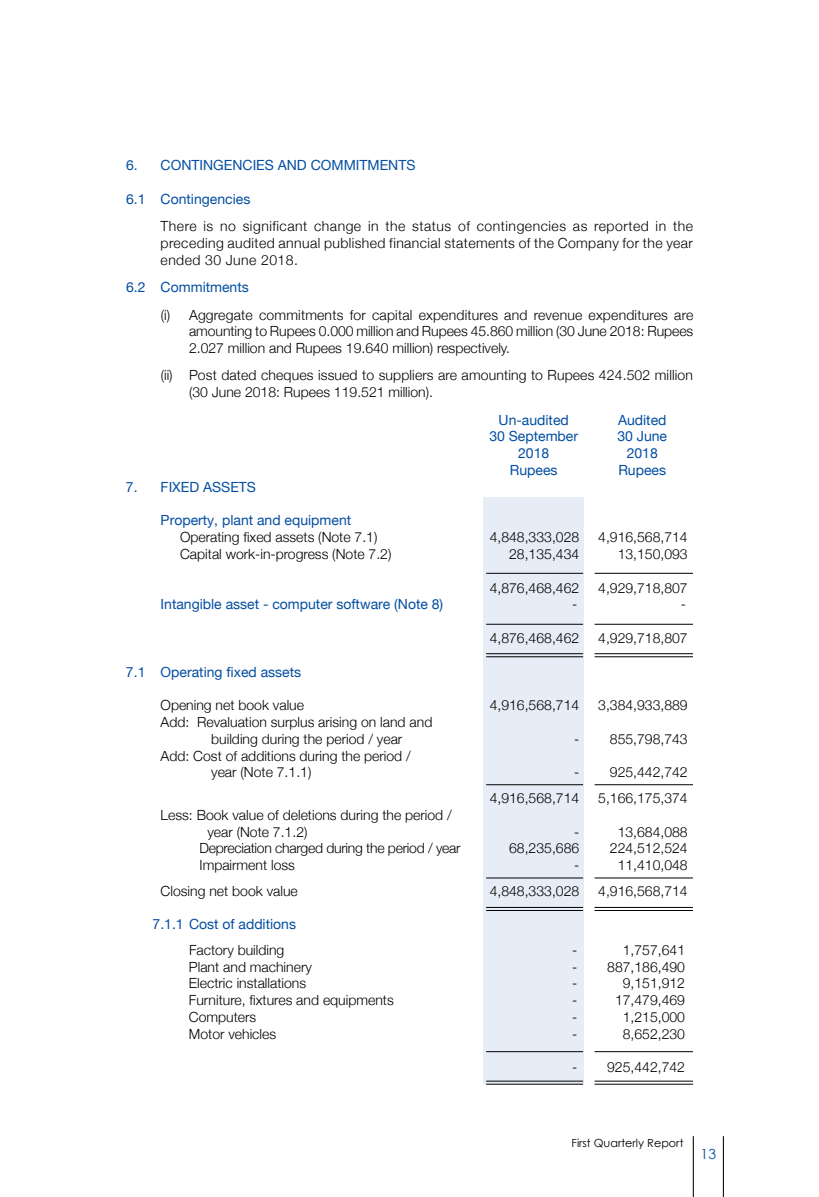
<style>
.page{position:relative;width:819px;height:1197px;background:#fff}
.page>*{position:absolute;margin:0;border:0;box-sizing:border-box;transform-origin:0 0}
.t1{font:300 14px/16.8px "Helvetica Neue";color:#000}
.t2{font:14px "Helvetica Neue";color:#034ea2}
.t3{font:300 14px "Helvetica Neue";letter-spacing:-.02em;color:#000}
.t4{font:14px "Century Gothic";color:#034ea2}
.t5{font:11.2px "Century Gothic";color:#000}
</style>
<div class="page">
<hr style="left:723px;top:1136px;width:1px;height:61px;background:#000">
<hr style="left:693px;top:1136px;width:1px;height:61px;background:#000">
<div style="left:484px;top:497px;width:100px;height:587px;background:#e6edf6"></div>
<hr style="left:595px;top:624px;width:98px;height:1px;background:#000">
<hr style="left:486px;top:624px;width:97px;height:1px;background:#000">
<hr style="left:595px;top:878px;width:98px;height:1px;background:#000">
<hr style="left:486px;top:878px;width:97px;height:1px;background:#000">
<hr style="left:595px;top:1051px;width:98px;height:1px;background:#000">
<hr style="left:486px;top:1051px;width:97px;height:1px;background:#000">
<hr style="left:595px;top:784px;width:98px;height:1px;background:#000">
<hr style="left:486px;top:784px;width:97px;height:1px;background:#000">
<hr style="left:595px;top:573px;width:98px;height:1px;background:#000">
<hr style="left:486px;top:573px;width:97px;height:1px;background:#000">
<hr style="left:595px;top:653px;width:98px;height:1px;background:#000">
<hr style="left:486px;top:653px;width:97px;height:1px;background:#000">
<hr style="left:595px;top:656px;width:98px;height:1px;background:#000">
<hr style="left:486px;top:656px;width:97px;height:1px;background:#000">
<hr style="left:595px;top:907px;width:98px;height:1px;background:#000">
<hr style="left:486px;top:907px;width:97px;height:1px;background:#000">
<hr style="left:595px;top:910px;width:98px;height:1px;background:#000">
<hr style="left:486px;top:910px;width:97px;height:1px;background:#000">
<hr style="left:595px;top:1081px;width:98px;height:1px;background:#000">
<hr style="left:486px;top:1081px;width:97px;height:1px;background:#000">
<hr style="left:595px;top:1084px;width:98px;height:1px;background:#000">
<hr style="left:486px;top:1084px;width:97px;height:1px;background:#000">
<p class="t2" style="left:126px;top:155px;width:291px">6. CONTINGENCIES AND COMMITMENTS</p>
<p class="t2" style="left:126px;top:189px;width:126px">6.1 Contingencies</p>
<p class="t1" style="left:161px;top:217px;width:534px;text-align:justify">There is no significant change in the status of contingencies as reported in the preceding audited annual published financial statements of the Company for the year ended 30 June 2018.</p>
<p class="t2" style="left:126px;top:277px;width:124px">6.2 Commitments</p>
<p class="t1" style="left:189px;top:305px;width:506px;text-align:justify;text-indent:-28px">(i) Aggregate commitments for capital expenditures and revenue expenditures are amounting to Rupees 0.000 million and Rupees 45.860 million (30 June 2018: Rupees 2.027 million and Rupees 19.640 million) respectively.</p>
<p class="t1" style="left:189px;top:366px;width:506px;text-indent:-28px">(ii) Post dated cheques issued to suppliers are amounting to Rupees 424.502 million (30 June 2018: Rupees 119.521 million).</p>
<p class="t2" style="left:499px;top:410px;width:72px">Un-audited</p>
<p class="t2" style="left:618px;top:410px;width:50px">Audited</p>
<p class="t2" style="left:489px;top:426px;width:90px">30 September</p>
<p class="t2" style="left:617px;top:426px;width:51px">30 June</p>
<p class="t2" style="left:518px;top:443px;width:33px">2018</p>
<p class="t2" style="left:627px;top:443px;width:33px">2018</p>
<p class="t2" style="left:510px;top:460px;width:49px">Rupees</p>
<p class="t2" style="left:618px;top:460px;width:49px">Rupees</p>
<p class="t2" style="left:126px;top:477px;width:132px">7. FIXED ASSETS</p>
<p class="t2" style="left:161px;top:510px;width:192px">Property, plant and equipment</p>
<p class="t1" style="left:180px;top:528px;width:199px">Operating fixed assets (Note 7.1)</p>
<p class="t1" style="left:490px;top:528px;width:91px">4,848,333,028</p>
<p class="t1" style="left:598px;top:528px;width:91px">4,916,568,714</p>
<p class="t1" style="left:180px;top:545px;width:213px">Capital work-in-progress (Note 7.2)</p>
<p class="t1" style="left:509px;top:545px;width:72px">28,135,434</p>
<p class="t1" style="left:618px;top:545px;width:72px">13,150,093</p>
<p class="t1" style="left:490px;top:578px;width:91px">4,876,468,462</p>
<p class="t1" style="left:598px;top:578px;width:91px">4,929,718,807</p>
<p class="t2" style="left:161px;top:594px;width:284px">Intangible asset - computer software (Note 8)</p>
<p class="t1" style="left:572px;top:595px;width:7px">-</p>
<p class="t1" style="left:681px;top:595px;width:7px">-</p>
<p class="t1" style="left:490px;top:629px;width:91px">4,876,468,462</p>
<p class="t1" style="left:598px;top:629px;width:91px">4,929,718,807</p>
<p class="t2" style="left:126px;top:662px;width:177px">7.1 Operating fixed assets</p>
<p class="t1" style="left:161px;top:696px;width:145px">Opening net book value</p>
<p class="t1" style="left:490px;top:696px;width:91px">4,916,568,714</p>
<p class="t1" style="left:598px;top:696px;width:91px">3,384,933,889</p>
<p class="t1" style="left:211px;top:713px;width:223px;text-indent:-51px">Add: Revaluation surplus arising on land and building during the period / year</p>
<p class="t1" style="left:574px;top:729px;width:115px">- 855,798,743</p>
<p class="t1" style="left:211px;top:746px;width:201px;text-indent:-51px">Add: Cost of additions during the period / year (Note 7.1.1)</p>
<p class="t1" style="left:207px;top:805px;width:246px;text-indent:-47px">Less: Book value of deletions during the period / year (Note 7.1.2)</p>
<p class="t1" style="left:490px;top:759px;width:200px;line-height:25.6px;text-indent:84px">- 925,442,742<br>4,916,568,714</p>
<p class="t1" style="left:598px;top:789px;width:91px">5,166,175,374</p>
<p class="t1" style="left:574px;top:822px;width:7px">-</p>
<p class="t1" style="left:618px;top:822px;width:72px">13,684,088</p>
<p class="t3" style="left:200px;top:837px;width:263px">Depreciation charged during the period / year</p>
<p class="t1" style="left:509px;top:839px;width:72px">68,235,686</p>
<p class="t1" style="left:610px;top:839px;width:79px">224,512,524</p>
<p class="t1" style="left:200px;top:856px;width:97px">Impairment loss</p>
<p class="t1" style="left:574px;top:856px;width:7px">-</p>
<p class="t1" style="left:618px;top:856px;width:72px">11,410,048</p>
<p class="t1" style="left:161px;top:881px;width:139px">Closing net book value</p>
<p class="t1" style="left:490px;top:881px;width:91px">4,848,333,028</p>
<p class="t1" style="left:598px;top:881px;width:91px">4,916,568,714</p>
<p class="t2" style="left:153px;top:914px;width:145px">7.1.1 Cost of additions</p>
<p class="t1" style="left:189px;top:940px;width:97px">Factory building</p>
<p class="t1" style="left:572px;top:940px;width:7px">-</p>
<p class="t1" style="left:623px;top:940px;width:64px">1,757,641</p>
<p class="t1" style="left:189px;top:957px;width:124px">Plant and machinery</p>
<p class="t1" style="left:572px;top:957px;width:114px">- 887,186,490</p>
<p class="t1" style="left:189px;top:974px;width:119px">Electric installations</p>
<p class="t1" style="left:572px;top:974px;width:7px">-</p>
<p class="t1" style="left:623px;top:974px;width:64px">9,151,912</p>
<p class="t1" style="left:189px;top:991px;width:206px">Furniture, fixtures and equipments</p>
<p class="t1" style="left:572px;top:991px;width:7px">-</p>
<p class="t1" style="left:615px;top:991px;width:72px">17,479,469</p>
<p class="t1" style="left:189px;top:1008px;width:69px">Computers</p>
<p class="t1" style="left:572px;top:1008px;width:7px">-</p>
<p class="t1" style="left:623px;top:1008px;width:64px">1,215,000</p>
<p class="t1" style="left:189px;top:1024px;width:89px">Motor vehicles</p>
<p class="t1" style="left:572px;top:1024px;width:7px">-</p>
<p class="t1" style="left:623px;top:1024px;width:64px">8,652,230</p>
<p class="t1" style="left:572px;top:1058px;width:114px">- 925,442,742</p>
<p class="t5" style="left:572px;top:1136px;width:113px">First Quarterly Report</p>
<p class="t4" style="left:701px;top:1145px;width:17px">13</p>
</div>
